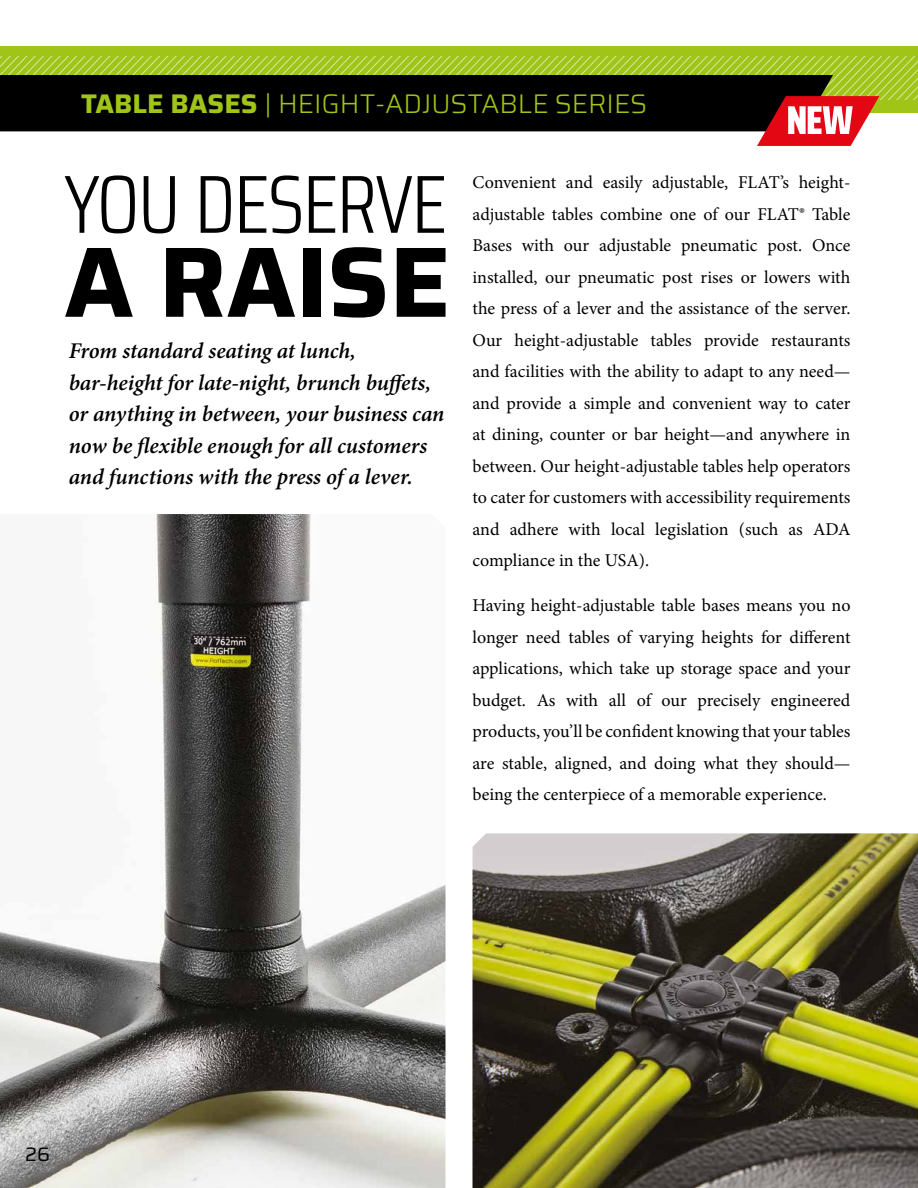
<style>
.page{position:relative;width:918px;height:1188px;background:#fff}
.page>*{position:absolute;margin:0;border:0;box-sizing:border-box;transform-origin:0 0}
.t1{font:700 100.05px "Saira";color:#000}
.t2{font:300 82.35px "Saira Condensed";letter-spacing:-.02em;color:#000}
.t3{font:300 27px "Saira";color:#a0c518}
.t4{font:italic 600 22.5px/31.5px "Minion Pro";letter-spacing:-.005em;color:#000}
.t5{font:19.5px "Saira";color:#000}
.t6{font:18px/31.5px "Minion Pro";color:#000;text-align:justify}
.s1{font-weight:700}
</style>
<div class="page">
<div style="left:0;top:46px;width:918px;height:67px;background:#a0c518"></div>
<img style="left:0;top:514px;width:446px;height:674px">
<img style="left:472px;top:833px;width:446px;height:355px">
<svg style="left:0;top:57px;width:918px;height:89px"></svg>
<h3 class="t3" style="left:81px;top:84px;width:568px"><span class="s1">TABLE BASES</span> | HEIGHT-ADJUSTABLE SERIES</h3>
<h2 class="t2" style="left:64px;top:143px;width:384px">YOU DESERVE</h2>
<h1 class="t1" style="left:64px;top:204px;width:388px">A RAISE</h1>
<p class="t4" style="left:69px;top:335px;width:377px">From standard seating at lunch, bar-height for late-night, brunch buffets, or anything in between, your business can now be flexible enough for all customers and functions with the press of a lever.</p>
<p class="t6" style="left:472px;top:167px;width:380px">Convenient and easily adjustable, FLAT’s height&shy;adjustable tables combine one of our FLAT® Table Bases with our adjustable pneumatic post. Once installed, our pneumatic post rises or lowers with the press of a lever and the assistance of the server.<br>Our height-adjustable tables provide restaurants and facilities with the ability to adapt to any need— and provide a simple and convenient way to cater at dining, counter or bar height—and anywhere in between. Our height-adjustable tables help operators to cater for customers with accessibility requirements and adhere with local legislation (such as ADA compliance in the USA).</p>
<p class="t6" style="left:472px;top:590px;width:380px">Having height-adjustable table bases means you no longer need tables of varying heights for different applications, which take up storage space and your budget. As with all of our precisely engineered products, you’ll be confident knowing that your tables are stable, aligned, and doing what they should— being the centerpiece of a memorable experience.</p>
<p class="t5" style="left:25px;top:1139px;width:26px">26</p>
</div>
